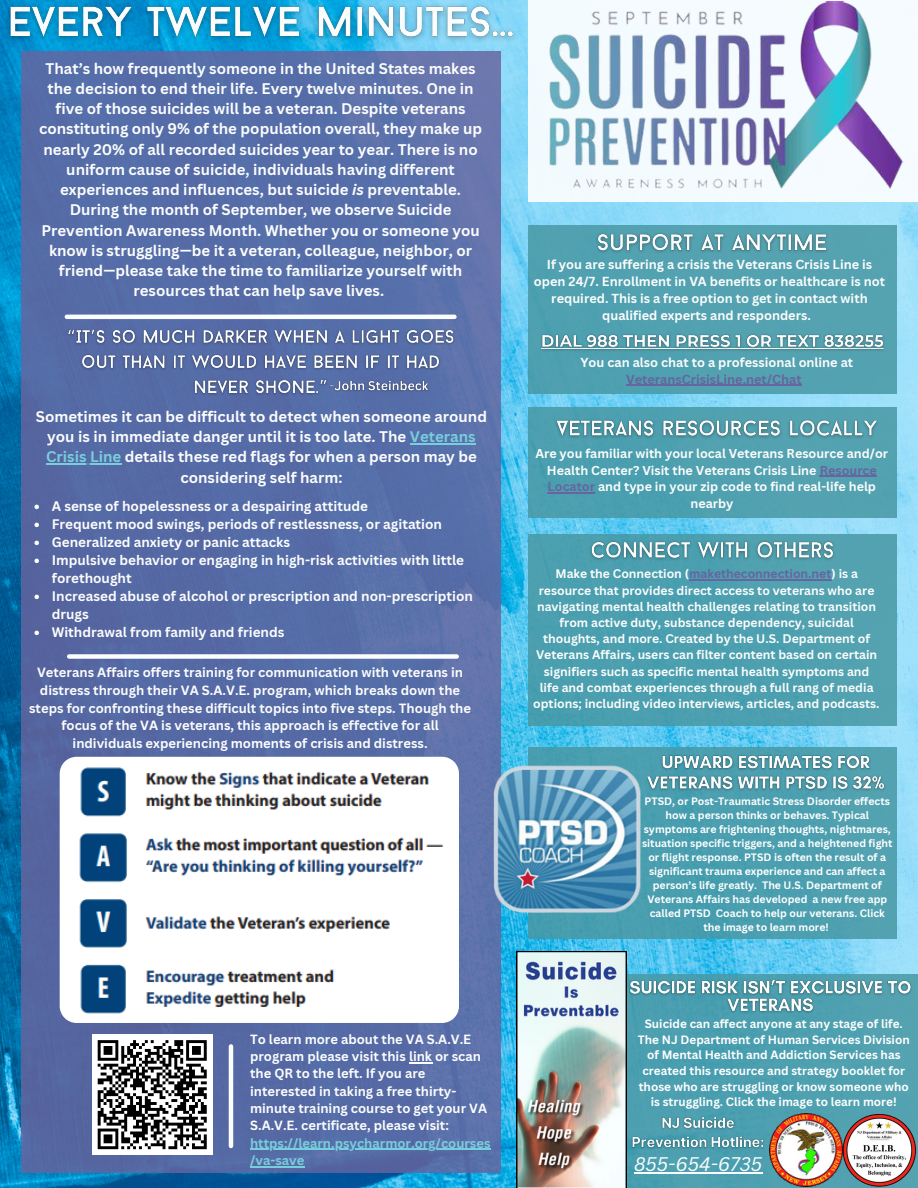
<style>
.page{position:relative;width:918px;height:1188px;background:#fff}
.page>*{position:absolute;margin:0;border:0;box-sizing:border-box;transform-origin:0 0}
.t1{font:italic 19.2px "Canva Sans";color:#fbfcfc}
.t2{font:700 15px/20.2px "Canva Sans";color:#fbfcfc;text-align:center}
.t3{font:700 13.5px/18px "Canva Sans";color:#fbfcfc}
.t4{font:700 13.05px/17.4px "Canva Sans";color:#fbfcfc;text-align:center}
.t5{font:700 13.05px/17.4px "Canva Sans";color:#79cedb}
.t6{font:700 12.75px/17px "Canva Sans";color:#fbfcfc;text-align:center}
.t7{font:700 12.6px/16.6px "Canva Sans";color:#fbfcfc;text-align:center}
.t8{font:700 12.15px/16.2px "Canva Sans";color:#fbfcfc;text-align:center}
.t9{font:700 11.7px/15.6px "Canva Sans";color:#fff;text-align:center}
.t10{font:700 10.5px/14px "Canva Sans";color:#fff;text-align:center}
.s1{font-style:italic}
.s2{color:#79cedb}
.s3{color:#67649f}
</style>
<div class="page">
<img style="left:0;top:0;width:918px;height:1188px">
<div style="left:528px;top:0;width:390px;height:202px;background:#f4fbfe"></div>
<img style="left:537px;top:1px;width:372px;height:214px">
<div style="left:21px;top:52px;width:480px;height:1120px;background:linear-gradient(to right,#5367a3,#5c72ac)"></div>
<hr style="left:67px;top:315px;width:387px;height:4px;background:#fbfcfc">
<img style="left:60px;top:757px;width:399px;height:266px">
<div style="left:69px;top:654px;width:388px;height:5px;background:#fbfcfc"></div>
<div style="left:92px;top:1034px;width:121px;height:121px;background:#fff"></div>
<svg style="left:97px;top:1040px;width:110px;height:110px"></svg>
<hr style="left:229px;top:1046px;width:4px;height:100px;background:#fbfcfc">
<div style="left:528px;top:226px;width:369px;height:168px;background:#53a2b1"></div>
<div style="left:528px;top:408px;width:369px;height:110px;background:#50a1b0"></div>
<div style="left:528px;top:534px;width:369px;height:191px;background:#4da0b0"></div>
<div style="left:528px;top:747px;width:368px;height:191px;background:#4c9fb0"></div>
<img style="left:476px;top:752px;width:175px;height:189px">
<img style="left:0;top:0;width:525px;height:51px">
<img style="left:63px;top:321px;width:397px;height:79px">
<img style="left:326px;top:377px;width:106px;height:19px">
<hr style="left:410px;top:443px;width:66px;height:1px;background:#79cedb">
<hr style="left:46px;top:464px;width:40px;height:1px;background:#79cedb">
<hr style="left:90px;top:464px;width:31px;height:1px;background:#79cedb">
<svg style="left:34px;top:505px;width:5px;height:4px"></svg>
<svg style="left:34px;top:523px;width:5px;height:4px"></svg>
<svg style="left:34px;top:541px;width:5px;height:4px"></svg>
<svg style="left:34px;top:559px;width:5px;height:4px"></svg>
<svg style="left:34px;top:595px;width:5px;height:4px"></svg>
<svg style="left:34px;top:631px;width:5px;height:4px"></svg>
<svg style="left:409px;top:1062px;width:23px;height:1px"></svg>
<hr style="left:250px;top:1149px;width:241px;height:1px;background:#79cedb">
<hr style="left:250px;top:1166px;width:54px;height:1px;background:#79cedb">
<img style="left:596px;top:233px;width:231px;height:20px">
<img style="left:540px;top:329px;width:344px;height:23px">
<hr style="left:626px;top:385px;width:176px;height:1px;background:#67649f">
<img style="left:554px;top:414px;width:323px;height:30px">
<hr style="left:820px;top:476px;width:57px;height:1px;background:#67649f">
<hr style="left:548px;top:492px;width:47px;height:2px;background:#67649f">
<img style="left:590px;top:536px;width:244px;height:29px">
<hr style="left:689px;top:579px;width:143px;height:1px;background:#67649f">
<img style="left:642px;top:751px;width:243px;height:45px">
<div style="left:606px;top:974px;width:312px;height:214px;background:#4da0b0"></div>
<img style="left:770px;top:1114px;width:71px;height:73px">
<img style="left:841px;top:1114px;width:76px;height:73px">
<img style="left:516px;top:951px;width:111px;height:237px">
<img style="left:625px;top:976px;width:287px;height:41px">
<img style="left:628px;top:1113px;width:136px;height:40px">
<hr style="left:634px;top:1172px;width:128px;height:1px;background:#fbfcfc">
<p class="t2" style="left:39px;top:58px;width:445px">That’s how frequently someone in the United States makes the decision to end their life. Every twelve minutes. One in five of those suicides will be a veteran. Despite veterans constituting only 9% of the population overall, they make up nearly 20% of all recorded suicides year to year. There is no uniform cause of suicide, individuals having different experiences and influences, but suicide <span class="s1">is</span> preventable.<br>During the month of September, we observe Suicide Prevention Awareness Month. Whether you or someone you know is struggling—be it a veteran, colleague, neighbor, or friend—please take the time to familiarize yourself with resources that can help save lives.</p>
<p class="t2" style="left:36px;top:406px;width:453px">Sometimes it can be difficult to detect when someone around you is in immediate danger until it is too late. The <span class="s2">Veterans Crisis Line</span> details these red flags for when a person may be considering self harm:</p>
<p class="t3" style="left:52px;top:497px;width:318px">A sense of hopelessness or a despairing attitude</p>
<p class="t3" style="left:52px;top:515px;width:392px">Frequent mood swings, periods of restlessness, or agitation</p>
<p class="t3" style="left:52px;top:533px;width:240px">Generalized anxiety or panic attacks</p>
<p class="t3" style="left:52px;top:551px;width:414px">Impulsive behavior or engaging in high-risk activities with little forethought</p>
<p class="t3" style="left:52px;top:587px;width:423px">Increased abuse of alcohol or prescription and non-prescription drugs</p>
<p class="t3" style="left:52px;top:623px;width:234px">Withdrawal from family and friends</p>
<p class="t4" style="left:29px;top:664px;width:443px">Veterans Affairs offers training for communication with veterans in distress through their VA S.A.V.E. program, which breaks down the steps for confronting these difficult topics into five steps. Though the focus of the VA is veterans, this approach is effective for all individuals experiencing moments of crisis and distress.</p>
<p class="t4" style="left:250px;top:1030px;width:239px;text-align:left">To learn more about the VA S.A.V.E program please visit this link or scan the QR to the left. If you are interested in taking a free thirty&shy;minute training course to get your VA S.A.V.E. certificate, please visit:</p>
<p class="t5" style="left:250px;top:1134px;width:242px">https://learn.psycharmor.org/courses /va-save</p>
<p class="t6" style="left:534px;top:256px;width:353px">If you are suffering a crisis the Veterans Crisis Line is open 24/7. Enrollment in VA benefits or healthcare is not required. This is a free option to get in contact with qualified experts and responders.</p>
<p class="t6" style="left:580px;top:353px;width:274px">You can also chat to a professional online at<br><span class="s3">VeteransCrisisLine.net/Chat</span></p>
<p class="t7" style="left:535px;top:445px;width:354px">Are you familiar with your local Veterans Resource and/or Health Center? Visit the Veterans Crisis Line <span class="s3">Resource Locator</span> and type in your zip code to find real-life help nearby</p>
<p class="t8" style="left:533px;top:566px;width:348px">Make the Connection (<span class="s3">maketheconnection.net</span>) is a resource that provides direct access to veterans who are navigating mental health challenges relating to transition from active duty, substance dependency, suicidal thoughts, and more. Created by the U.S. Department of Veterans Affairs, users can filter content based on certain signifiers such as specific mental health symptoms and life and combat experiences through a full rang of media options; including video interviews, articles, and podcasts.</p>
<p class="t10" style="left:642px;top:794px;width:252px">PTSD, or Post-Traumatic Stress Disorder effects how a person thinks or behaves. Typical symptoms are frightening thoughts, nightmares, situation specific triggers, and a heightened fight or flight response. PTSD is often the result of a significant trauma experience and can affect a person’s life greatly. The U.S. Department of Veterans Affairs has developed a new free app called PTSD Coach to help our veterans. Click the image to learn more!</p>
<p class="t9" style="left:638px;top:1016px;width:273px">Suicide can affect anyone at any stage of life.<br>The NJ Department of Human Services Division of Mental Health and Addiction Services has created this resource and strategy booklet for those who are struggling or know someone who is struggling. Click the image to learn more!</p>
<h4 class="t1" style="left:634px;top:1150px;width:130px">855-654-6735</h4>
</div>
